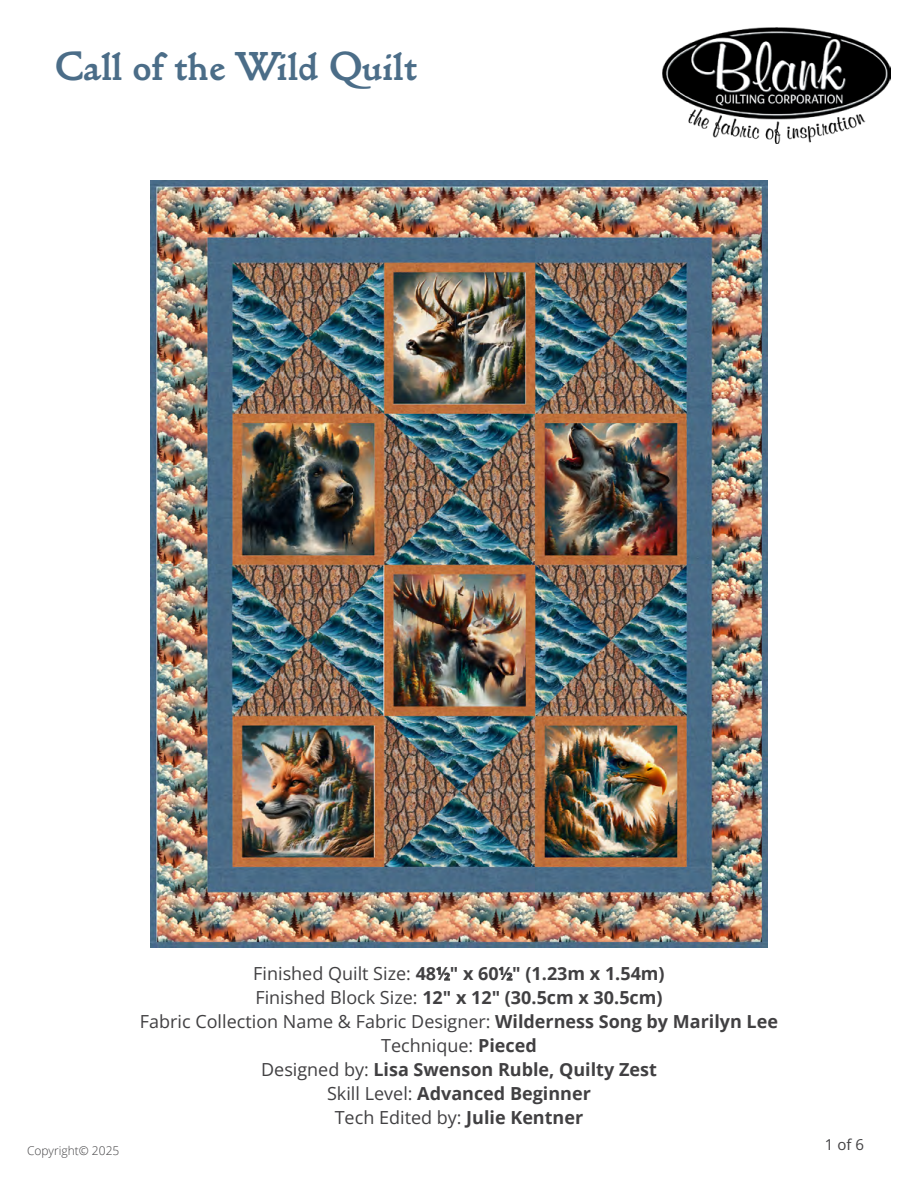
<style>
.page{position:relative;width:918px;height:1188px;background:#fff}
.page>*{position:absolute;margin:0;border:0;box-sizing:border-box;transform-origin:0 0}
.C-Pattern_Name_-_Top_Left{font:700 42px "Golden Type ITC Std";color:#4b6d88}
.C-Pattern_Info-_Center_under_photo{font:700 18px "Open Sans";color:#414042}
.C-Pattern_Info-_Center_under_photo-2{font:18px "Open Sans";color:#414042}
.t1{font:15px "Open Sans";color:#414042}
.t2{font:300 12px "Open Sans";color:#414042}
.s1{font-weight:400}
.s2{font-size:9.9px}
.s3{font-weight:700}
</style>
<div class="page">
<img style="left:151px;top:180px;width:616px;height:767px">
<img style="left:662px;top:27px;width:229px;height:117px">
<p class="C-Pattern_Name_-_Top_Left" style="left:54px;top:41px;width:365px">Call of the Wild Quilt</p>
<p class="t2" style="left:27px;top:1142px;width:94px">Copyright© 2025</p>
<p class="C-Pattern_Info-_Center_under_photo" style="left:253px;top:961px;width:413px"><span class="s1">Finished Quilt Size:</span> 48<sup>1</sup>⁄<span class="s2">2</span>" x 60<sup>1</sup>⁄<span class="s2">2</span>" (1.23m x 1.54m)</p>
<p class="C-Pattern_Info-_Center_under_photo" style="left:255px;top:985px;width:409px"><span class="s1">Finished Block Size:</span> 12" x 12" (30.5cm x 30.5cm)</p>
<p class="C-Pattern_Info-_Center_under_photo-2" style="left:140px;top:1009px;width:640px">Fabric Collection Name &amp; Fabric Designer: <span class="s3">Wilderness Song by Marilyn Lee</span></p>
<p class="C-Pattern_Info-_Center_under_photo-2" style="left:381px;top:1033px;width:157px">Technique: <span class="s3">Pieced</span></p>
<p class="C-Pattern_Info-_Center_under_photo" style="left:261px;top:1057px;width:397px"><span class="s1">Designed by:</span> Lisa Swenson Ruble, Quilty Zest</p>
<p class="C-Pattern_Info-_Center_under_photo" style="left:327px;top:1081px;width:265px"><span class="s1">Skill Level:</span> Advanced Beginner</p>
<p class="C-Pattern_Info-_Center_under_photo-2" style="left:335px;top:1105px;width:250px">Tech Edited by: <span class="s3">Julie Kentner</span></p>
<p class="t1" style="left:825px;top:1134px;width:41px">1 of 6</p>
</div>
